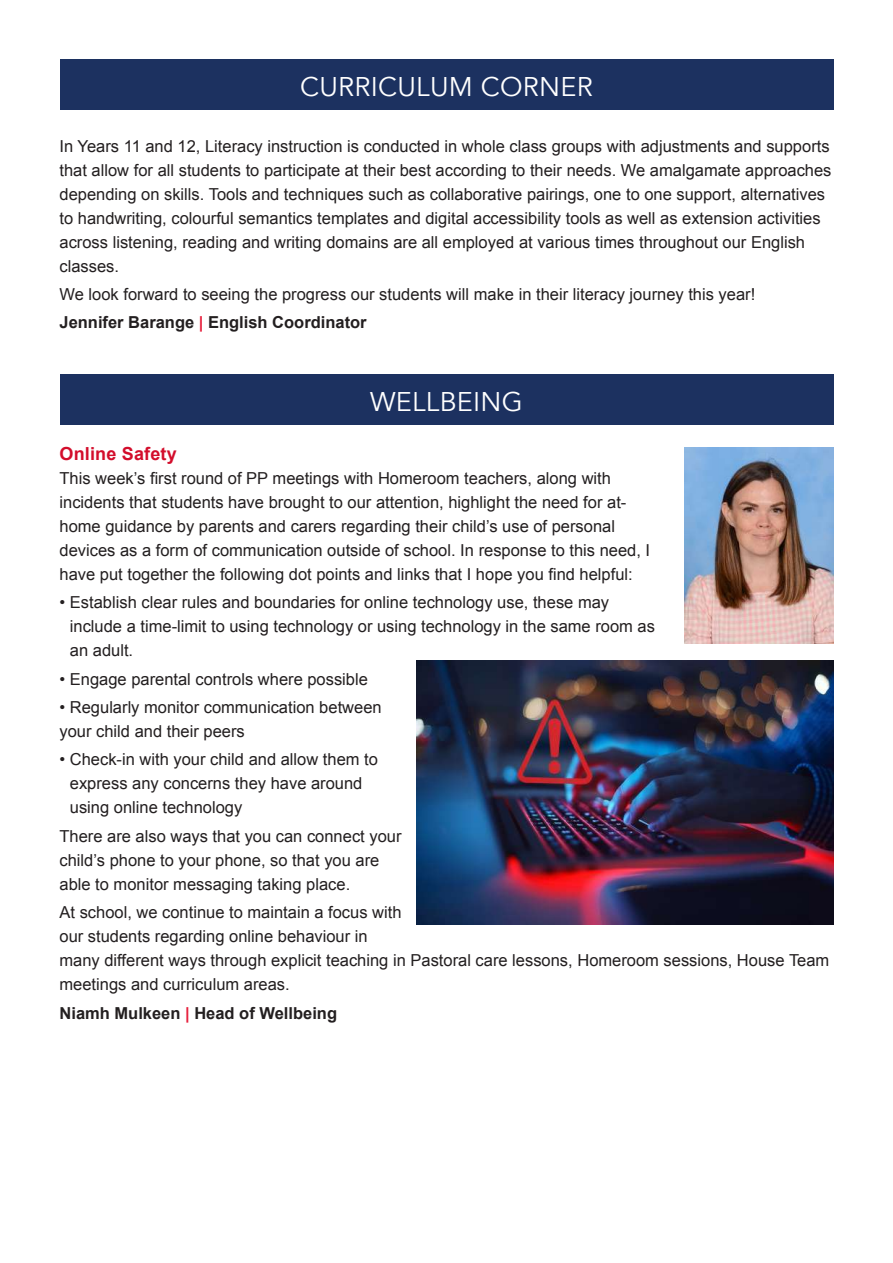
<style>
.page{position:relative;width:893px;height:1263px;background:#fff}
.page>*{position:absolute;margin:0;border:0;box-sizing:border-box;transform-origin:0 0}
.t1{font:27px "Avenir";letter-spacing:.01em;color:#fff}
.t2{font:700 18px "Arial";letter-spacing:.01em;color:#d30d2b}
.t3{font:16.5px/24px "Arial";color:#231f20}
.t4{font:700 16.5px "Arial";color:#231f20}
.s1{font-weight:700}
.s2{font-weight:700;color:#e61c39}
.s3{color:#e61c39}
</style>
<div class="page">
<div style="left:60px;top:374px;width:773px;height:51px;background:#1c3160"></div>
<img style="left:685px;top:448px;width:148px;height:195px">
<div style="left:60px;top:60px;width:773px;height:50px;background:#1c3160"></div>
<img style="left:417px;top:661px;width:416px;height:263px">
<h1 class="t1" style="left:300px;top:71px;width:294px">CURRICULUM CORNER</h1>
<p class="t3" style="left:60px;top:134px;width:773px">In Years 11 and 12, Literacy instruction is conducted in whole class groups with adjustments and supports that allow for all students to participate at their best according to their needs. We amalgamate approaches depending on skills. Tools and techniques such as collaborative pairings, one to one support, alternatives to handwriting, colourful semantics templates and digital accessibility tools as well as extension activities across listening, reading and writing domains are all employed at various times throughout our English classes.</p>
<p class="t3" style="left:60px;top:280px;width:697px;line-height:28.3px">We look forward to seeing the progress our students will make in their literacy journey this year!<br><span class="s1">Jennifer Barange</span> <span class="s2">|</span> <span class="s1">English Coordinator</span></p>
<h1 class="t1" style="left:370px;top:386px;width:154px">WELLBEING</h1>
<p class="t2" style="left:60px;top:442px;width:119px">Online Safety</p>
<p class="t3" style="left:60px;top:466px;width:592px">This week’s first round of PP meetings with Homeroom teachers, along with incidents that students have brought to our attention, highlight the need for at&shy;home guidance by parents and carers regarding their child’s use of personal devices as a form of communication outside of school. In response to this need, I have put together the following dot points and links that I hope you find helpful:</p>
<p class="t3" style="left:70px;top:591px;width:587px;text-indent:-10px">• Establish clear rules and boundaries for online technology use, these may include a time-limit to using technology or using technology in the same room as an adult.</p>
<p class="t3" style="left:60px;top:667px;width:310px">• Engage parental controls where possible</p>
<p class="t3" style="left:60px;top:695px;width:324px">• Regularly monitor communication between your child and their peers</p>
<p class="t3" style="left:70px;top:748px;width:310px;text-indent:-10px">• Check-in with your child and allow them to express any concerns they have around using online technology</p>
<p class="t3" style="left:60px;top:824px;width:343px">There are also ways that you can connect your child’s phone to your phone, so that you are able to monitor messaging taking place.</p>
<p class="t3" style="left:60px;top:900px;width:771px">At school, we continue to maintain a focus with<br>our students regarding online behaviour in<br>many different ways through explicit teaching in Pastoral care lessons, Homeroom sessions, House Team meetings and curriculum areas.</p>
<p class="t4" style="left:60px;top:1002px;width:279px">Niamh Mulkeen <span class="s3">|</span> Head of Wellbeing</p>
</div>
